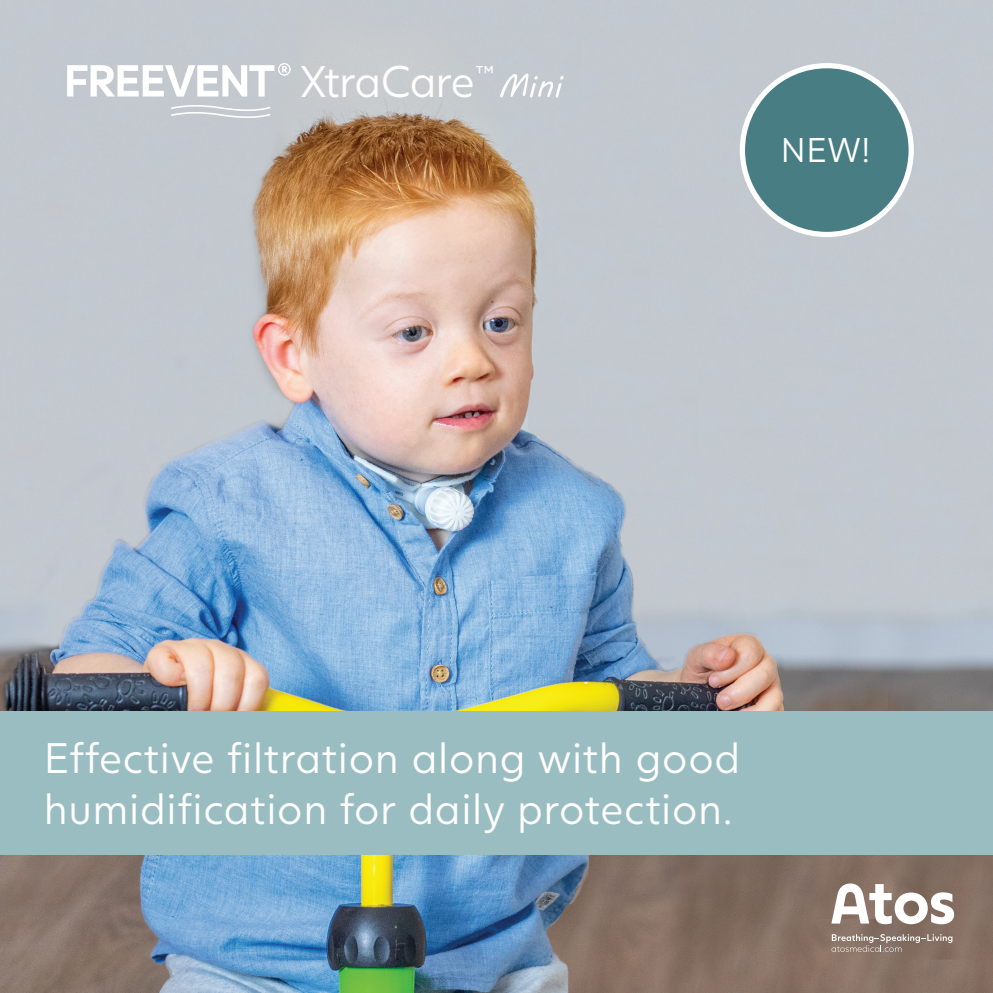
<style>
.page{position:relative;width:993px;height:993px;background:#fff}
.page>*{position:absolute;margin:0;border:0;box-sizing:border-box;transform-origin:0 0}
.t1{font:300 43.57px "Juli Sans";letter-spacing:-.05em;color:#fff}
.t2{font:300 42px/50.4px "Juli Sans";color:#fff}
.t3{font:300 33.77px "Juli Sans";color:#fff}
</style>
<div class="page">
<img style="left:0;top:0;width:992px;height:992px">
<div style="left:0;top:711px;width:992px;height:143px;background:#9abdc1"></div>
<svg style="left:171px;top:104px;width:99px;height:15px"></svg>
<svg style="left:67px;top:63px;width:223px;height:33px"></svg>
<svg style="left:499px;top:73px;width:64px;height:25px"></svg>
<svg style="left:831px;top:933px;width:121px;height:18px"></svg>
<svg style="left:831px;top:883px;width:122px;height:40px"></svg>
<div style="left:742px;top:66px;width:168px;height:168px;background:#497d84;border-radius:50%"></div>
<div style="left:739px;top:63px;width:174px;height:174px;border:5px solid #fff;border-radius:50%"></div>
<p class="t1" style="left:299px;top:56px;width:197px">XtraCare<sup>™</sup></p>
<p class="t3" style="left:780px;top:131px;width:92px">NEW!</p>
<p class="t2" style="left:43px;top:732px;width:698px">Effective filtration along with good humidification for daily protection.</p>
</div>
